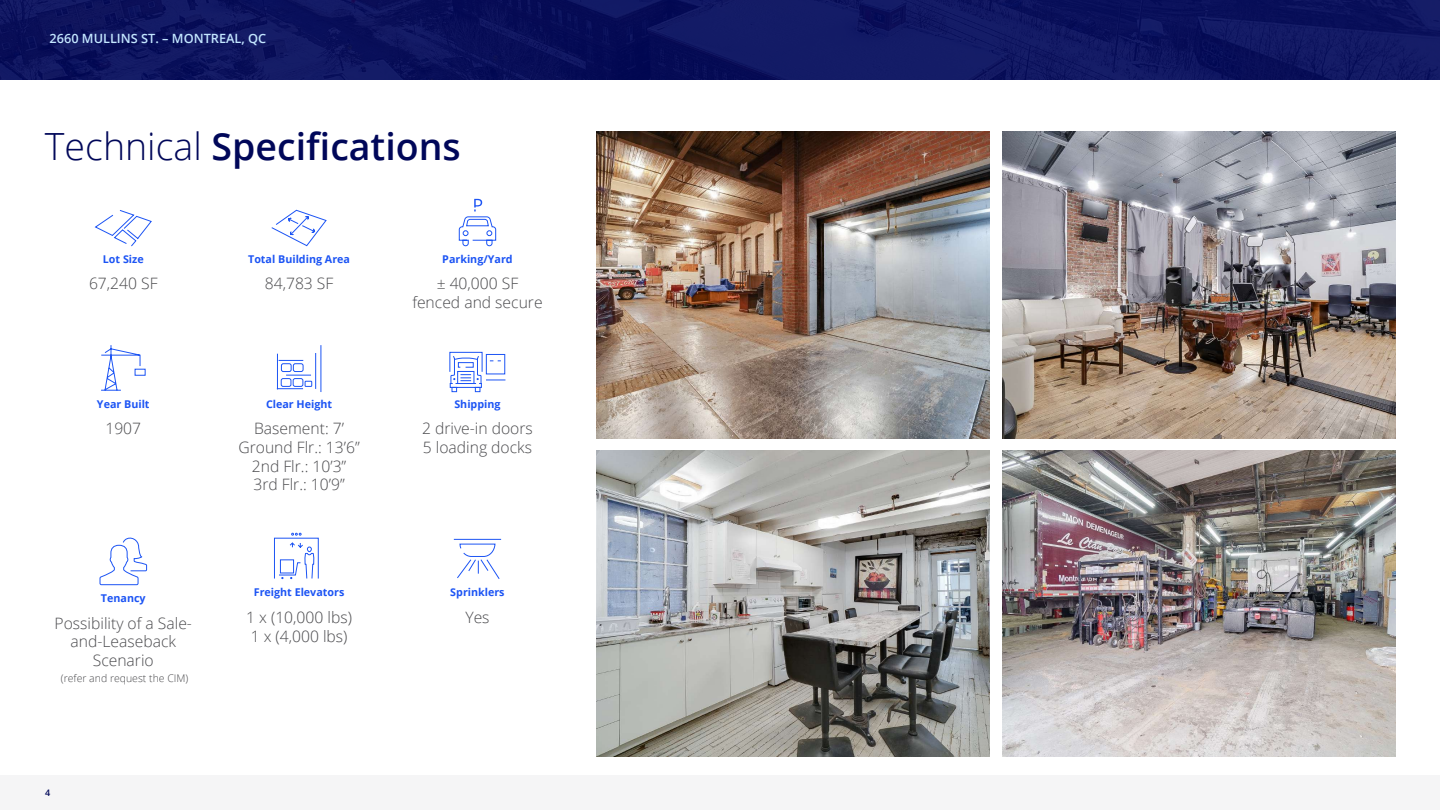
<style>
.page{position:relative;width:1440px;height:810px;background:#fff}
.page>*{position:absolute;margin:0;border:0;box-sizing:border-box;transform-origin:0 0}
.t1{font:600 37.5px "Open Sans";color:#000759}
.t2{font:300 15.67px/18.8px "Open Sans";color:#4a4a4d;text-align:center}
.t3{font:600 12.75px "Open Sans";color:#c3e6ff}
.t4{font:700 10.73px "Open Sans";color:#1c54f4}
.t5{font:300 10.5px "Open Sans";color:#4a4a4d}
.t6{font:600 9px "Open Sans";color:#000759}
.s1{font-weight:300}
</style>
<div class="page">
<div style="left:0;top:776px;width:1440px;height:34px;background:#f5f5f6"></div>
<div style="left:0;top:0;width:1440px;height:80px;background:#0f155f"></div>
<svg style="left:94px;top:210px;width:58px;height:37px"></svg>
<svg style="left:99px;top:537px;width:48px;height:48px"></svg>
<svg style="left:271px;top:209px;width:56px;height:38px"></svg>
<svg style="left:449px;top:352px;width:57px;height:40px"></svg>
<hr style="left:277px;top:354px;width:1px;height:35px;background:#1c54f4">
<hr style="left:315px;top:353px;width:1px;height:36px;background:#1c54f4">
<hr style="left:321px;top:345px;width:1px;height:47px;background:#1c54f4">
<svg style="left:276px;top:360px;width:36px;height:29px"></svg>
<svg style="left:101px;top:345px;width:45px;height:46px"></svg>
<img style="left:597px;top:131px;width:393px;height:307px">
<img style="left:597px;top:451px;width:393px;height:305px">
<img style="left:1002px;top:131px;width:393px;height:307px">
<img style="left:1002px;top:451px;width:393px;height:305px">
<svg style="left:459px;top:199px;width:37px;height:48px"></svg>
<svg style="left:274px;top:532px;width:45px;height:48px"></svg>
<svg style="left:453px;top:539px;width:49px;height:40px"></svg>
<p class="t3" style="left:50px;top:30px;width:218px">2660 MULLINS ST. – MONTREAL, QC</p>
<h1 class="t1" style="left:45px;top:121px;width:417px"><span class="s1">Technical</span> Specifications</h1>
<p class="t4" style="left:103px;top:251px;width:42px">Lot Size</p>
<p class="t2" style="left:89px;top:274px;width:70px">67,240 SF</p>
<p class="t4" style="left:97px;top:396px;width:54px">Year Built</p>
<p class="t2" style="left:105px;top:419px;width:37px">1907</p>
<p class="t4" style="left:101px;top:591px;width:46px">Tenancy</p>
<p class="t2" style="left:55px;top:613px;width:139px">Possibility of a Sale&shy;and-Leaseback<br>Scenario</p>
<p class="t5" style="left:61px;top:671px;width:129px">(refer and request the CIM)</p>
<p class="t6" style="left:45px;top:787px;width:7px">4</p>
<p class="t4" style="left:248px;top:251px;width:103px">Total Building Area</p>
<p class="t2" style="left:265px;top:274px;width:70px">84,783 SF</p>
<p class="t4" style="left:266px;top:396px;width:68px">Clear Height</p>
<p class="t2" style="left:238px;top:419px;width:123px">Basement: 7’<br>Ground Flr.: 13’6”<br>2nd Flr.: 10’3”<br>3rd Flr.: 10’9”</p>
<p class="t4" style="left:254px;top:585px;width:92px">Freight Elevators</p>
<p class="t2" style="left:246px;top:607px;width:107px;line-height:19px;text-align:left">1 x (10,000 lbs)<br>1 x (4,000 lbs)</p>
<p class="t4" style="left:442px;top:251px;width:72px">Parking/Yard</p>
<p class="t2" style="left:412px;top:274px;width:132px">± 40,000 SF fenced and secure</p>
<p class="t4" style="left:454px;top:396px;width:48px">Shipping</p>
<p class="t2" style="left:422px;top:419px;width:112px;text-align:left">2 drive-in doors<br>5 loading docks</p>
<p class="t4" style="left:450px;top:585px;width:56px">Sprinklers</p>
<p class="t2" style="left:465px;top:607px;width:26px">Yes</p>
</div>
